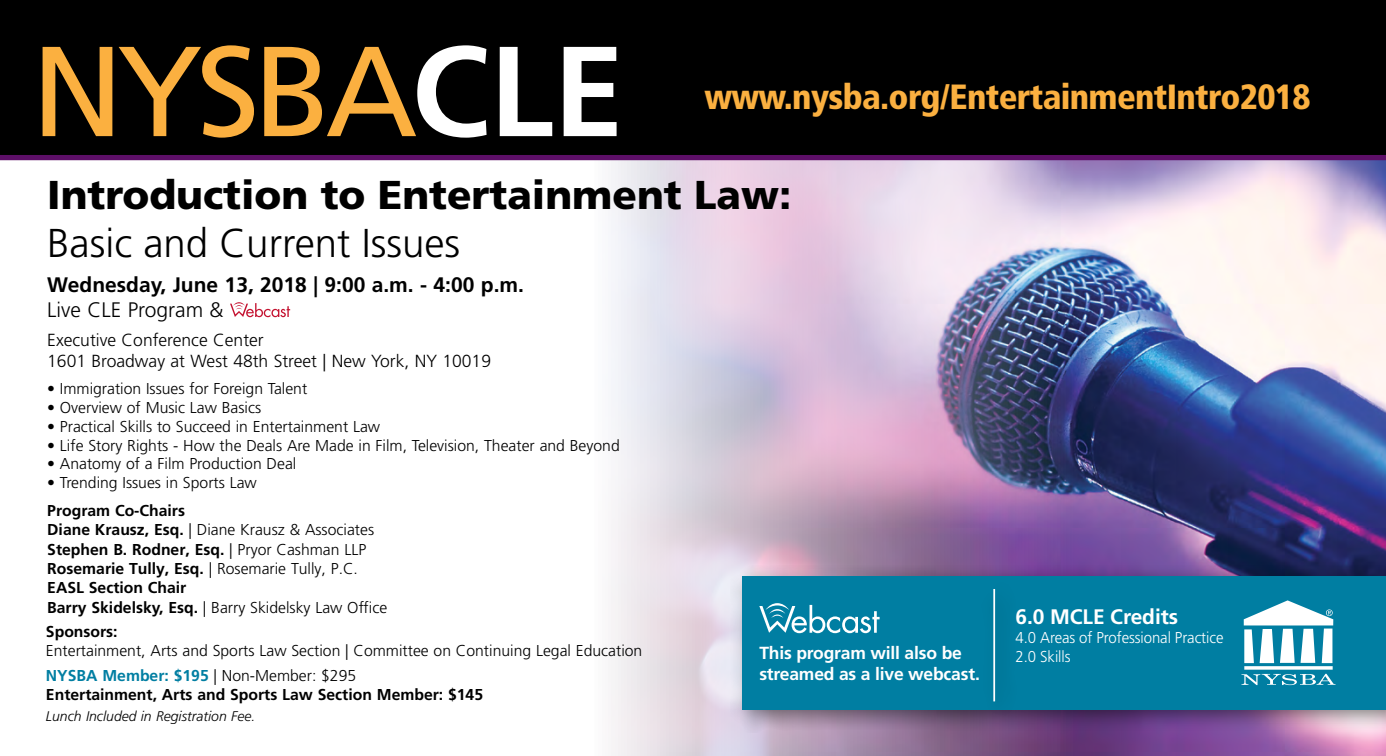
<style>
.page{position:relative;width:1386px;height:756px;background:#fff}
.page>*{position:absolute;margin:0;border:0;box-sizing:border-box;transform-origin:0 0}
.t1{font:127.75px "Frutiger";letter-spacing:-.05em;color:#fbb040}
.t2{font:900 40.25px "Frutiger";color:#000}
.t3{font:300 40.25px "Frutiger";color:#000}
.t4{font:900 condensed 35px "Frutiger";letter-spacing:-.02em;color:#fbb040}
.t5{font:700 21px "Frutiger";color:#000}
.t6{font:300 21px "Frutiger";color:#000}
.t7{font:700 21px "Frutiger";letter-spacing:-.005em;color:#fff}
.t8{font:300 17.5px/21px "Frutiger";color:#000}
.t9{font:700 17.5px/21px "Frutiger";letter-spacing:-.01em;color:#fff}
.t10{font:300 15.75px/25.6px "Frutiger";color:#000}
.t11{font:700 15.75px/19.4px "Frutiger";color:#000}
.t12{font:300 15.75px/18.9px "Frutiger";letter-spacing:-.005em;color:#fff;scale:.95 1}
.t13{font:italic 300 14px "Frutiger";color:#000}
.s1{font-weight:700;color:#fff}
.s2{font-weight:300}
.s3{font-weight:700;color:#007ea2}
</style>
<div class="page">
<img style="left:595px;top:160px;width:791px;height:596px">
<div style="left:0;top:0;width:1386px;height:155px;background:#000"></div>
<div style="left:0;top:155px;width:1386px;height:5px;background:#5d0f68"></div>
<div style="left:730px;top:565px;width:656px;height:168px;background:#000;opacity:.48"></div>
<div style="left:742px;top:576px;width:644px;height:134px;background:#007ea2"></div>
<div style="left:981px;top:580px;width:38px;height:142px;background:#000;opacity:.48"></div>
<hr style="left:993px;top:589px;width:2px;height:112px;background:#fff">
<svg style="left:759px;top:603px;width:121px;height:30px"></svg>
<svg style="left:1242px;top:674px;width:94px;height:11px"></svg>
<svg style="left:1244px;top:666px;width:89px;height:4px"></svg>
<svg style="left:1244px;top:600px;width:89px;height:63px"></svg>
<svg style="left:230px;top:302px;width:60px;height:15px"></svg>
<h1 class="t1" style="left:31px;top:17px;width:595px">NYSBA<span class="s1">CLE</span></h1>
<h3 class="t4" style="left:704px;top:76px;width:608px">www.nysba.org/EntertainmentIntro2018</h3>
<h2 class="t2" style="left:47px;top:170px;width:746px">Introduction to Entertainment Law:</h2>
<h2 class="t3" style="left:47px;top:220px;width:415px">Basic and Current Issues</h2>
<h3 class="t5" style="left:47px;top:272px;width:478px">Wednesday, June 13, 2018 | 9:00 a.m. - 4:00 p.m.</h3>
<h3 class="t6" style="left:47px;top:298px;width:178px">Live CLE Program &amp;</h3>
<p class="t8" style="left:47px;top:330px;width:445px">Executive Conference Center<br>1601 Broadway at West 48th Street | New York, NY 10019</p>
<p class="t10" style="left:47px;top:376px;width:262px">• Immigration Issues for Foreign Talent</p>
<p class="t10" style="left:47px;top:395px;width:215px">• Overview of Music Law Basics</p>
<p class="t10" style="left:47px;top:414px;width:334px">• Practical Skills to Succeed in Entertainment Law</p>
<p class="t10" style="left:47px;top:433px;width:574px">• Life Story Rights - How the Deals Are Made in Film, Television, Theater and Beyond</p>
<p class="t10" style="left:47px;top:451px;width:251px">• Anatomy of a Film Production Deal</p>
<p class="t10" style="left:47px;top:470px;width:211px">• Trending Issues in Sports Law</p>
<p class="t11" style="left:47px;top:501px;width:342px">Program Co-Chairs<br>Diane Krausz, Esq. <span class="s2">| Diane Krausz &amp; Associates </span>Stephen B. Rodner, Esq. <span class="s2">| Pryor Cashman LLP </span>Rosemarie Tully, Esq. <span class="s2">| Rosemarie Tully, P.C.<br></span>EASL Section Chair<br>Barry Skidelsky, Esq. <span class="s2">| Barry Skidelsky Law Office</span></p>
<p class="t11" style="left:46px;top:622px;width:73px">Sponsors:</p>
<p class="t10" style="left:46px;top:638px;width:598px">Entertainment, Arts and Sports Law Section | Committee on Continuing Legal Education<br><span class="s3">NYSBA Member: $195</span> | Non-Member: $295</p>
<p class="t11" style="left:46px;top:685px;width:439px">Entertainment, Arts and Sports Law Section Member: $145</p>
<p class="t13" style="left:46px;top:708px;width:211px">Lunch Included in Registration Fee.</p>
<p class="t9" style="left:759px;top:642px;width:222px">This program will also be streamed as a live webcast.</p>
<h3 class="t7" style="left:1016px;top:604px;width:164px">6.0 MCLE Credits</h3>
<p class="t12" style="left:1016px;top:628px;width:220px">4.0 Areas of Professional Practice<br>2.0 Skills</p>
</div>
